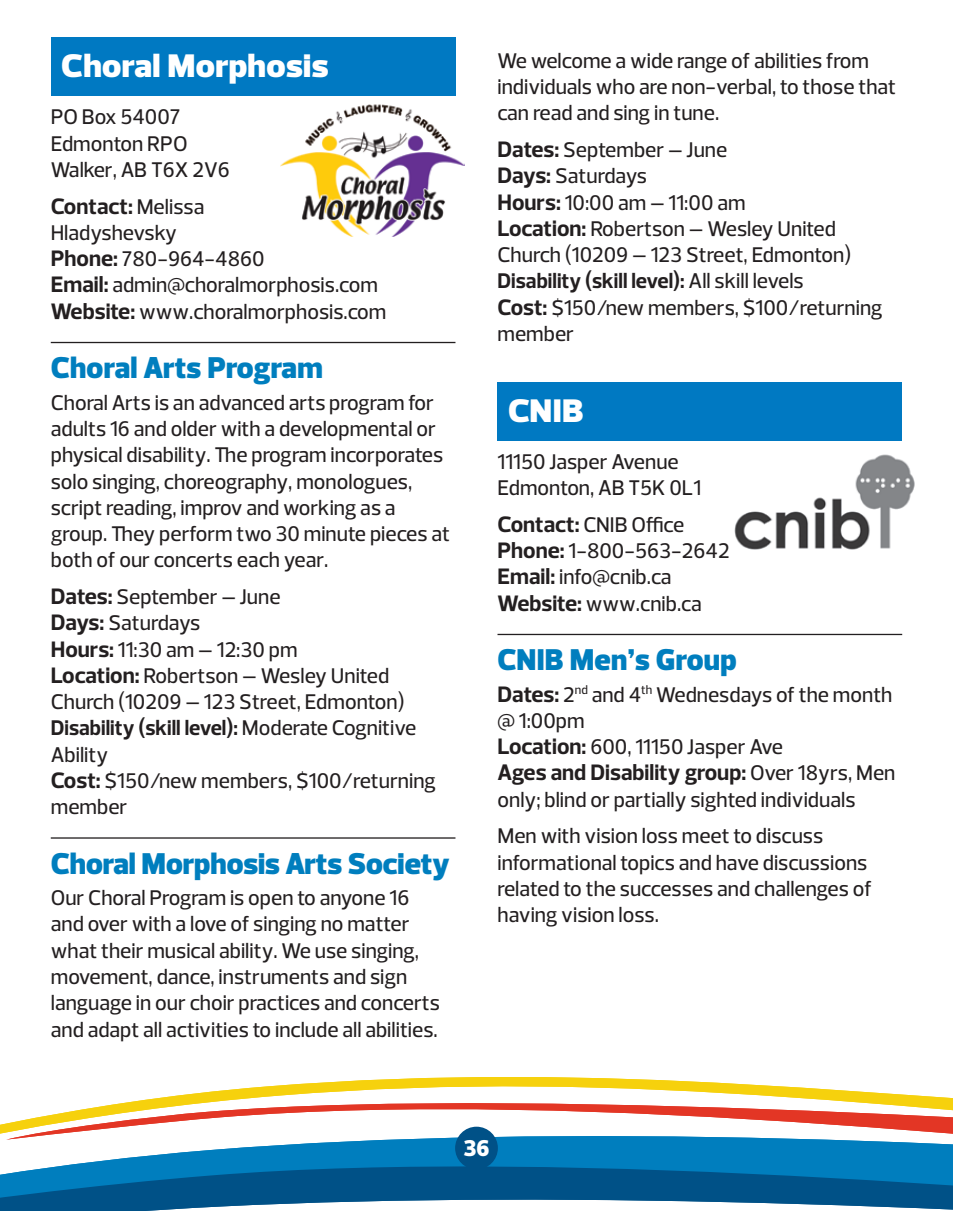
<style>
.page{position:relative;width:953px;height:1211px;background:#fff}
.page>*{position:absolute;margin:0;border:0;box-sizing:border-box;transform-origin:0 0}
.t1{font:900 33.25px "Prelo";letter-spacing:.01em;color:#fff;scale:1.05 1}
.t2{font:900 30.62px "Prelo";color:#007ebe}
.t3{font:900 23.28px "Prelo";color:#fff}
.t4{font:700 22.75px "Prelo";color:#231f20}
.t5{font:500 21.7px/26.2px "Prelo";color:#231f20}
.s1{font-weight:500;font-size:21.7px}
.s2{font-weight:700;font-size:22.75px}
.s3{font-weight:700}
</style>
<div class="page">
<svg style="left:19px;top:1077px;width:933px;height:44px"></svg>
<svg style="left:0;top:1121px;width:952px;height:89px"></svg>
<div style="left:455px;top:1126px;width:43px;height:43px;background:#005187;border-radius:50%"></div>
<div style="left:51px;top:37px;width:404px;height:59px;background:#0079c2"></div>
<hr style="left:51px;top:342px;width:404px;height:1px;background:#231f20">
<hr style="left:51px;top:837px;width:404px;height:1px;background:#231f20">
<img style="left:280px;top:104px;width:185px;height:132px">
<div style="left:497px;top:381px;width:405px;height:59px;background:#0079c2"></div>
<hr style="left:497px;top:634px;width:405px;height:1px;background:#231f20">
<img style="left:734px;top:454px;width:180px;height:96px">
<h1 class="t1" style="left:61px;top:45px;width:256px">Choral Morphosis</h1>
<p class="t5" style="left:51px;top:104px;width:181px">PO Box 54007<br>Edmonton RPO<br>Walker, AB T6X 2V6</p>
<p class="t4" style="left:51px;top:192px;width:155px">Contact: <span class="s1">Melissa</span></p>
<p class="t5" style="left:51px;top:219px;width:337px">Hladyshevsky<br><span class="s2">Phone:</span> 780-964-4860<br><span class="s2">Email:</span> admin@choralmorphosis.com<br><span class="s2">Website:</span> www.choralmorphosis.com</p>
<h2 class="t2" style="left:51px;top:349px;width:273px">Choral Arts Program</h2>
<p class="t5" style="left:51px;top:389px;width:401px">Choral Arts is an advanced arts program for adults 16 and older with a developmental or physical disability. The program incorporates solo singing, choreography, monologues, script reading, improv and working as a group. They perform two 30 minute pieces at both of our concerts each year.</p>
<p class="t5" style="left:51px;top:583px;width:386px"><span class="s2">Dates:</span> September – June<br><span class="s2">Days:</span> Saturdays<br><span class="s2">Hours:</span> 11:30 am – 12:30 pm<br><span class="s2">Location:</span> Robertson – Wesley United<br>Church (10209 – 123 Street, Edmonton)<br><span class="s3">Disability (skill level):</span> Moderate Cognitive<br>Ability<br><span class="s2">Cost:</span> $150/new members, $100/returning member</p>
<h2 class="t2" style="left:51px;top:844px;width:400px">Choral Morphosis Arts Society</h2>
<p class="t5" style="left:51px;top:884px;width:391px">Our Choral Program is open to anyone 16 and over with a love of singing no matter what their musical ability. We use singing, movement, dance, instruments and sign language in our choir practices and concerts and adapt all activities to include all abilities.</p>
<p class="t5" style="left:497px;top:48px;width:400px">We welcome a wide range of abilities from individuals who are non-verbal, to those that can read and sing in tune.</p>
<p class="t5" style="left:497px;top:137px;width:386px"><span class="s2">Dates:</span> September – June<br><span class="s2">Days:</span> Saturdays<br><span class="s2">Hours:</span> 10:00 am – 11:00 am<br><span class="s2">Location:</span> Robertson – Wesley United<br>Church (10209 – 123 Street, Edmonton)<br><span class="s3">Disability (skill level):</span> All skill levels<br><span class="s2">Cost:</span> $150/new members, $100/returning member</p>
<h1 class="t1" style="left:508px;top:390px;width:73px">CNIB</h1>
<p class="t5" style="left:497px;top:448px;width:205px">11150 Jasper Avenue<br>Edmonton, AB T5K 0L1</p>
<p class="t5" style="left:497px;top:511px;width:234px"><span class="s2">Contact:</span> CNIB Office<br><span class="s2">Phone:</span> 1-800-563-2642<br><span class="s2">Email:</span> info@cnib.ca<br><span class="s2">Website:</span> www.cnib.ca</p>
<h2 class="t2" style="left:497px;top:641px;width:240px">CNIB Men’s Group</h2>
<p class="t5" style="left:497px;top:681px;width:396px"><span class="s2">Dates:</span> 2<sup>nd</sup> and 4<sup>th</sup> Wednesdays of the month @ 1:00pm<br><span class="s2">Location:</span> 600, 11150 Jasper Ave</p>
<p class="t4" style="left:497px;top:758px;width:399px">Ages and Disability group: <span class="s1">Over 18yrs, Men</span></p>
<p class="t5" style="left:497px;top:781px;width:359px;line-height:36.8px">only; blind or partially sighted individuals<br>Men with vision loss meet to discuss</p>
<p class="t5" style="left:497px;top:849px;width:376px">informational topics and have discussions related to the successes and challenges of having vision loss.</p>
<p class="t3" style="left:463px;top:1133px;width:27px">36</p>
</div>
